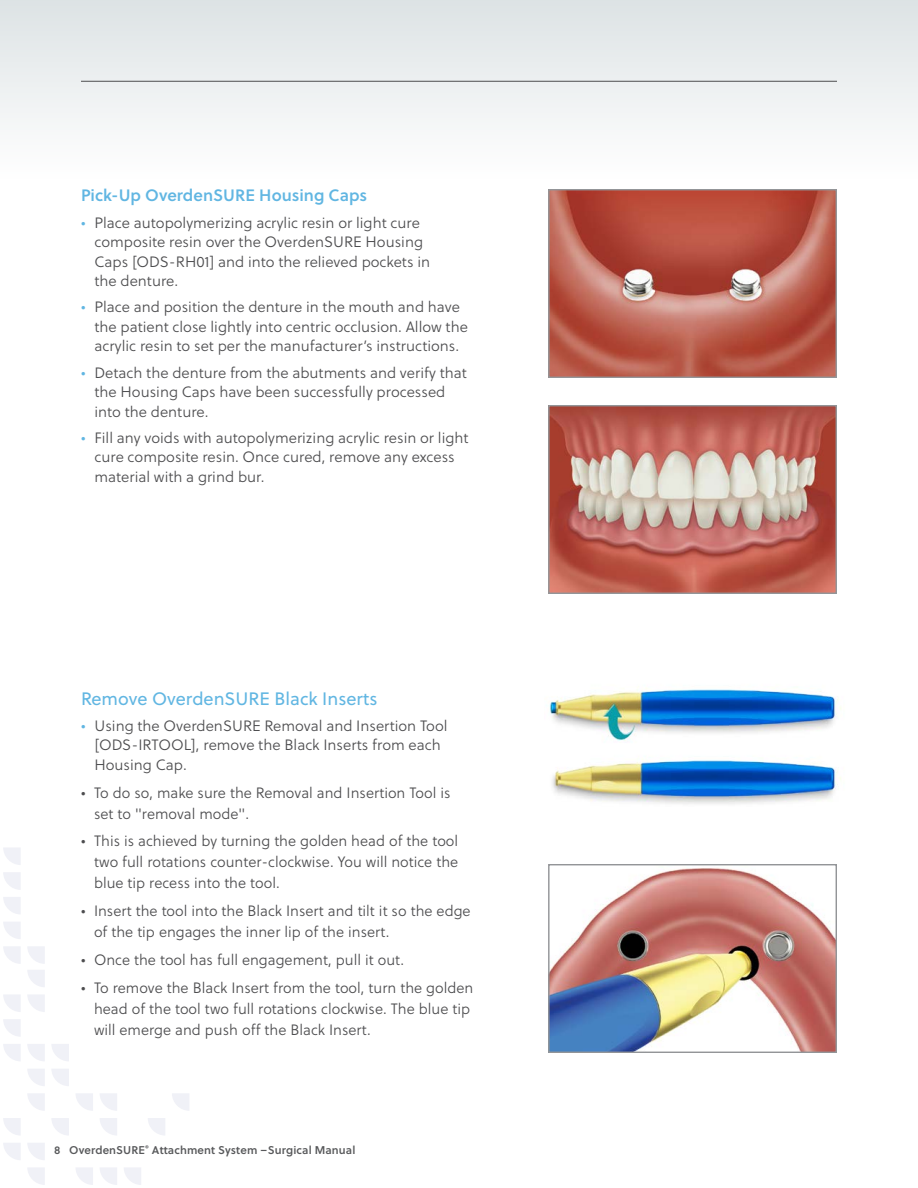
<style>
.page{position:relative;width:918px;height:1188px;background:#fff}
.page>*{position:absolute;margin:0;border:0;box-sizing:border-box;transform-origin:0 0}
.t1{font:18px "Soleil";color:#61b6e2}
.t2{font:16.5px "Soleil Sb";color:#61b6e2}
.t3{font:15px/19.5px "Soleil Lt";color:#4d4d4f}
.t4{font:11.25px "Soleil Sb";letter-spacing:.01em;color:#58595b}
.s1{color:#61b6e2}
</style>
<div class="page">
<div style="left:0;top:0;width:918px;height:401px;background:linear-gradient(to bottom,#e7ebec,#fff)"></div>
<svg style="left:3px;top:946px;width:18px;height:18px"></svg>
<svg style="left:27px;top:946px;width:18px;height:18px"></svg>
<svg style="left:3px;top:922px;width:18px;height:17px"></svg>
<svg style="left:3px;top:897px;width:18px;height:17px"></svg>
<svg style="left:3px;top:872px;width:18px;height:18px"></svg>
<svg style="left:3px;top:848px;width:18px;height:17px"></svg>
<svg style="left:27px;top:1168px;width:18px;height:17px"></svg>
<svg style="left:100px;top:1168px;width:17px;height:17px"></svg>
<svg style="left:76px;top:1168px;width:17px;height:17px"></svg>
<svg style="left:3px;top:1143px;width:18px;height:17px"></svg>
<svg style="left:52px;top:1118px;width:17px;height:17px"></svg>
<svg style="left:27px;top:1143px;width:18px;height:17px"></svg>
<svg style="left:100px;top:1118px;width:17px;height:17px"></svg>
<svg style="left:3px;top:1118px;width:18px;height:17px"></svg>
<svg style="left:27px;top:1093px;width:18px;height:18px"></svg>
<svg style="left:100px;top:1093px;width:17px;height:18px"></svg>
<svg style="left:76px;top:1093px;width:17px;height:18px"></svg>
<svg style="left:52px;top:1069px;width:17px;height:17px"></svg>
<svg style="left:27px;top:1069px;width:18px;height:17px"></svg>
<svg style="left:3px;top:1044px;width:18px;height:17px"></svg>
<svg style="left:52px;top:1044px;width:17px;height:17px"></svg>
<svg style="left:27px;top:1044px;width:18px;height:17px"></svg>
<svg style="left:3px;top:1019px;width:18px;height:18px"></svg>
<svg style="left:3px;top:995px;width:18px;height:17px"></svg>
<svg style="left:27px;top:995px;width:18px;height:17px"></svg>
<svg style="left:27px;top:970px;width:18px;height:17px"></svg>
<svg style="left:124px;top:1168px;width:17px;height:17px"></svg>
<svg style="left:148px;top:1118px;width:17px;height:17px"></svg>
<svg style="left:172px;top:1093px;width:17px;height:18px"></svg>
<img style="left:550px;top:191px;width:285px;height:185px">
<div style="left:548px;top:189px;width:289px;height:189px;border:1px solid #939598"></div>
<hr style="left:81px;top:81px;width:756px;height:1px;background:#4d4d4f">
<img style="left:550px;top:407px;width:285px;height:185px">
<div style="left:548px;top:405px;width:289px;height:189px;border:1px solid #939598"></div>
<img style="left:550px;top:686px;width:291px;height:118px">
<img style="left:550px;top:868px;width:285px;height:183px">
<div style="left:548px;top:864px;width:289px;height:189px;border:1px solid #939598"></div>
<p class="t2" style="left:81px;top:185px;width:288px">Pick-Up OverdenSURE Housing Caps</p>
<p class="t3" style="left:94px;top:213px;width:337px;text-indent:-14px"><span class="s1">•</span> Place autopolymerizing acrylic resin or light cure composite resin over the OverdenSURE Housing Caps [ODS-RH01] and into the relieved pockets in the denture.</p>
<p class="t3" style="left:94px;top:298px;width:375px;text-indent:-14px"><span class="s1">•</span> Place and position the denture in the mouth and have the patient close lightly into centric occlusion. Allow the acrylic resin to set per the manufacturer’s instructions.</p>
<p class="t3" style="left:94px;top:363px;width:374px;text-indent:-14px"><span class="s1">•</span> Detach the denture from the abutments and verify that the Housing Caps have been successfully processed into the denture.</p>
<p class="t3" style="left:94px;top:428px;width:376px;text-indent:-14px"><span class="s1">•</span> Fill any voids with autopolymerizing acrylic resin or light cure composite resin. Once cured, remove any excess material with a grind bur.</p>
<p class="t1" style="left:81px;top:687px;width:298px">Remove OverdenSURE Black Inserts</p>
<p class="t3" style="left:94px;top:717px;width:355px;text-indent:-14px"><span class="s1">•</span> Using the OverdenSURE Removal and Insertion Tool [ODS-IRTOOL], remove the Black Inserts from each<br>Housing Cap.</p>
<p class="t3" style="left:94px;top:783px;width:358px;line-height:21px;text-indent:-13px">• To do so, make sure the Removal and Insertion Tool is set to "removal mode".</p>
<p class="t3" style="left:94px;top:831px;width:366px;line-height:21px;text-align:justify;text-indent:-13px">• This is achieved by turning the golden head of the tool two full rotations counter-clockwise. You will notice the blue tip recess into the tool.</p>
<p class="t3" style="left:94px;top:901px;width:378px;line-height:21px;text-indent:-13px">• Insert the tool into the Black Insert and tilt it so the edge of the tip engages the inner lip of the insert.</p>
<p class="t3" style="left:81px;top:951px;width:325px">• Once the tool has full engagement, pull it out.</p>
<p class="t3" style="left:94px;top:978px;width:381px;line-height:21px;text-indent:-13px">• To remove the Black Insert from the tool, turn the golden head of the tool two full rotations clockwise. The blue tip will emerge and push off the Black Insert.</p>
<p class="t4" style="left:54px;top:1143px;width:303px">8 OverdenSURE<sup>®</sup> Attachment System –Surgical Manual</p>
</div>
